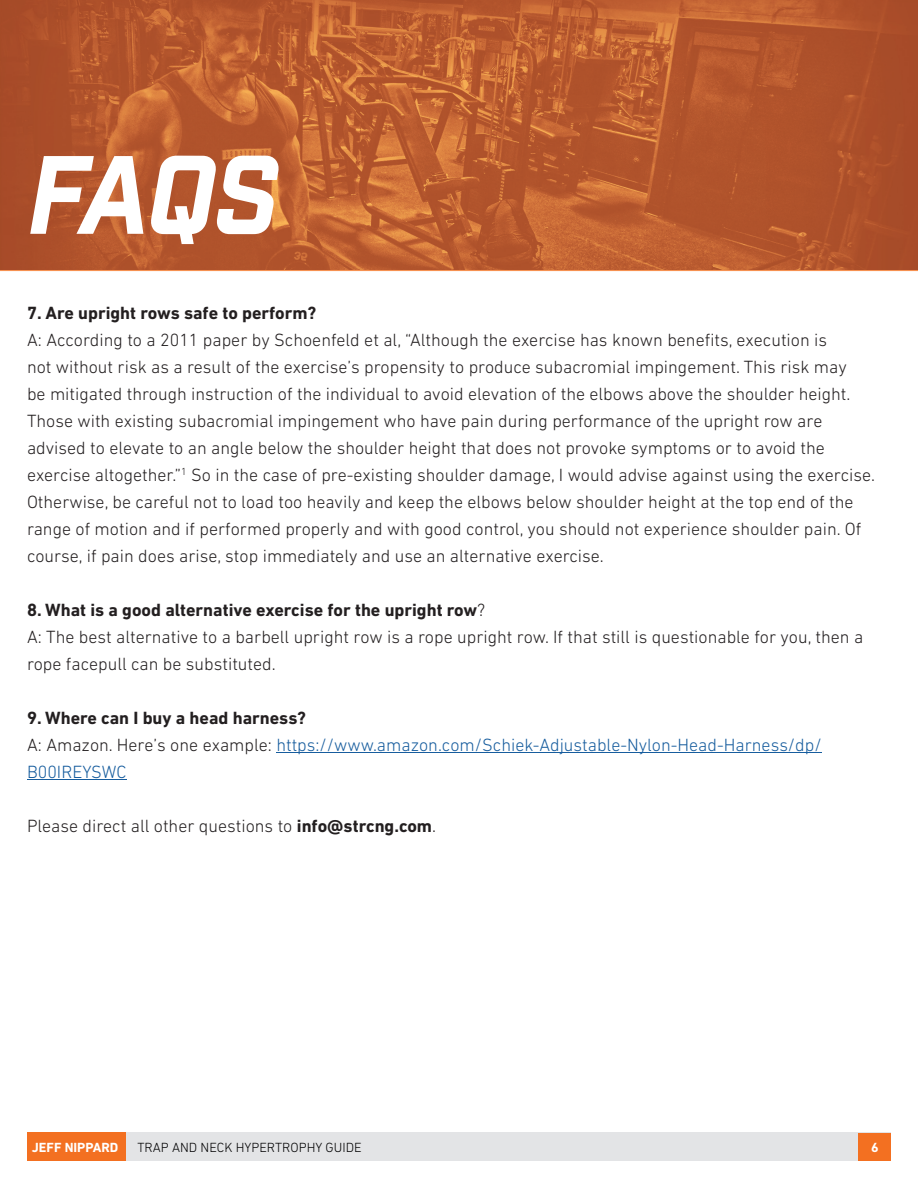
<style>
.page{position:relative;width:918px;height:1188px;background:#fff}
.page>*{position:absolute;margin:0;border:0;box-sizing:border-box;transform-origin:0 0}
.t1{font:italic 700 108px "Industry";color:#fff}
.t2{font:300 18px/27px "DIN Next LT Pro";color:#231f20}
.t3{font:300 18px/27px "DIN Next LT Pro";color:#175d9e}
.t4{font:700 18px "DIN Next LT Pro";color:#231f20}
.t5{font:300 13.5px "DIN Next LT Pro";color:#000001}
.t6{font:700 13.5px "DIN Next LT Pro";color:#fff}
.s1{font-weight:700}
.s2{font-weight:700;color:#231f20}
.s3{color:#231f20}
</style>
<div class="page">
<div style="left:125px;top:1133px;width:766px;height:28px;background:#e3e4e6"></div>
<div style="left:859px;top:1133px;width:32px;height:28px;background:#f37021"></div>
<div style="left:27px;top:1133px;width:98px;height:28px;background:#f37021"></div>
<img style="left:0;top:0;width:918px;height:270px">
<hr style="left:276px;top:752px;width:546px;height:1px;background:#175d9e">
<hr style="left:27px;top:779px;width:100px;height:1px;background:#175d9e">
<h1 class="t1" style="left:27px;top:129px;width:253px">FAQS</h1>
<p class="t4" style="left:27px;top:302px;width:291px">7. Are upright rows safe to perform?</p>
<p class="t2" style="left:27px;top:326px;width:850px">A: According to a 2011 paper by Schoenfeld et al, “Although the exercise has known benefits, execution is<br>not without risk as a result of the exercise’s propensity to produce subacromial impingement. This risk may<br>be mitigated through instruction of the individual to avoid elevation of the elbows above the shoulder height.<br>Those with existing subacromial impingement who have pain during performance of the upright row are advised to elevate to an angle below the shoulder height that does not provoke symptoms or to avoid the exercise altogether.”<sup>1</sup> So in the case of pre-existing shoulder damage, I would advise against using the exercise.<br>Otherwise, be careful not to load too heavily and keep the elbows below shoulder height at the top end of the range of motion and if performed properly and with good control, you should not experience shoulder pain. Of course, if pain does arise, stop immediately and use an alternative exercise.</p>
<p class="t2" style="left:27px;top:596px;width:838px"><span class="s1">8. What is a good alternative exercise for the upright row</span>?<br>A: The best alternative to a barbell upright row is a rope upright row. If that still is questionable for you, then a rope facepull can be substituted.</p>
<p class="t3" style="left:27px;top:704px;width:796px"><span class="s2">9. Where can I buy a head harness?<br></span><span class="s3">A: Amazon. Here’s one example:</span> https://www.amazon.com/Schiek-Adjustable-Nylon-Head-Harness/dp/<br>B00IREYSWC</p>
<p class="t2" style="left:27px;top:812px;width:411px">Please direct all other questions to <span class="s1">info@strcng.com</span>.</p>
<p class="t6" style="left:32px;top:1139px;width:88px">JEFF NIPPARD</p>
<p class="t5" style="left:137px;top:1139px;width:226px">TRAP AND NECK HYPERTROPHY GUIDE</p>
<p class="t6" style="left:871px;top:1139px;width:9px">6</p>
</div>
